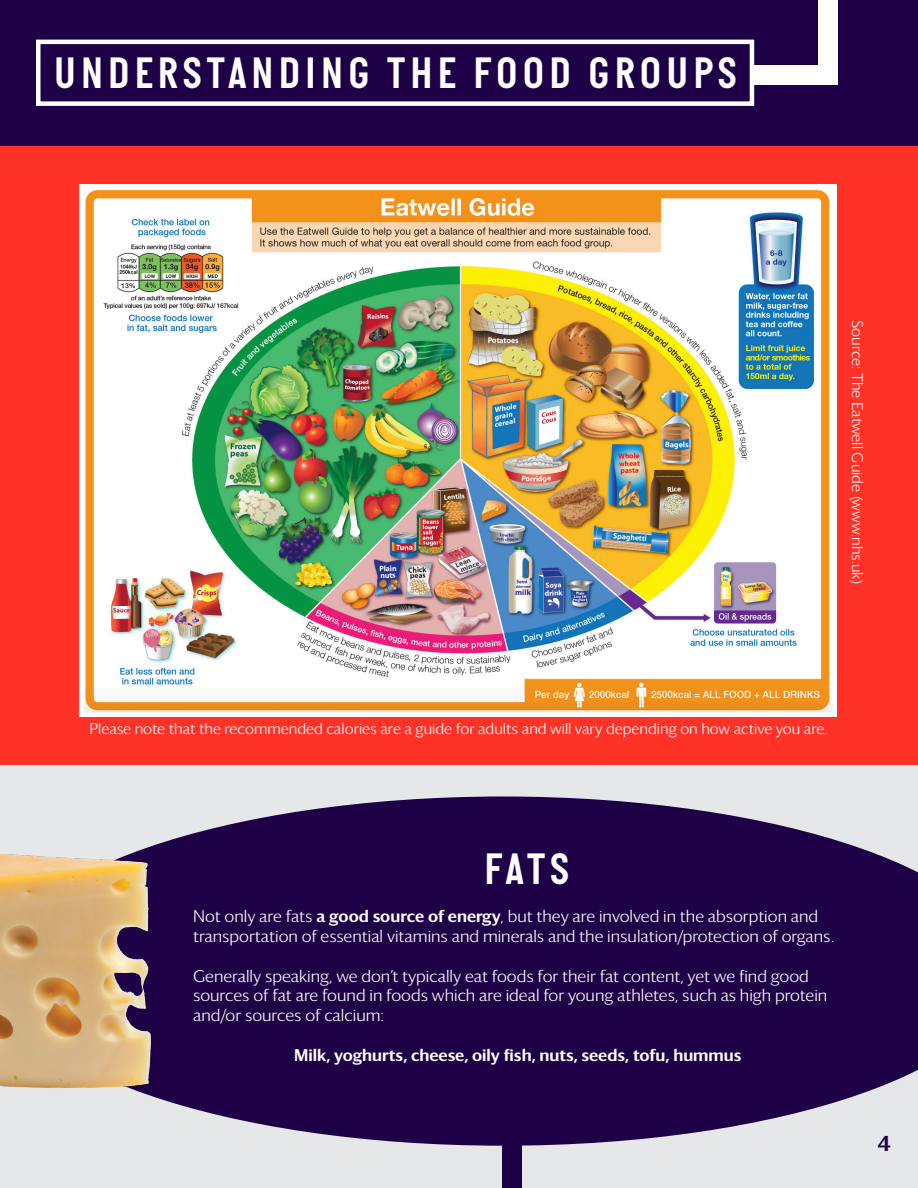
<style>
.page{position:relative;width:918px;height:1188px;background:#fff}
.page>*{position:absolute;margin:0;border:0;box-sizing:border-box;transform-origin:0 0}
.t1{font:600 45px "Italian Plate No 2";letter-spacing:.1em;color:#fff}
.t2{font:500 21px "Darby Sans";color:#1e0046}
.t3{font:300 16.5px/19.8px "Darby Sans";color:#fff}
.t4{font:500 16.5px "Darby Sans";color:#fff}
.t5{font:300 15px "Darby Sans";color:#fff}
.s1{font-weight:500}
</style>
<div class="page">
<div style="left:0;top:301px;width:918px;height:887px;background:#e6e7e9"></div>
<div style="left:0;top:0;width:918px;height:765px;background:#ff3228"></div>
<svg style="left:138px;top:796px;width:780px;height:350px;background:#351b59"></svg>
<img style="left:84px;top:189px;width:748px;height:523px">
<div style="left:79px;top:184px;width:758px;height:533px;border:4px solid #fff"></div>
<div style="left:502px;top:1111px;width:20px;height:77px;background:#1e0046"></div>
<div style="left:0;top:0;width:918px;height:146px;background:#1e0046"></div>
<div style="left:818px;top:0;width:20px;height:78px;background:#fff"></div>
<div style="left:36px;top:40px;width:718px;height:66px;border:4px solid #fff"></div>
<div style="left:754px;top:65px;width:84px;height:20px;background:#fff"></div>
<img style="left:0;top:851px;width:160px;height:252px">
<p class="t1" style="left:54px;top:49px;width:685px">UNDERSTANDING THE FOOD GROUPS</p>
<p class="t5" style="left:868px;top:320px;width:266px;rotate:90deg">Source: The Eatwell Guide (www.nhs.uk)</p>
<p class="t5" style="left:89px;top:718px;width:740px">Please note that the recommended calories are a guide for adults and will vary depending on how active you are.</p>
<p class="t1" style="left:484px;top:845px;width:86px">FATS</p>
<p class="t3" style="left:193px;top:906px;width:643px">Not only are fats <span class="s1">a good source of energy</span>, but they are involved in the absorption and transportation of essential vitamins and minerals and the insulation/protection of organs.</p>
<p class="t3" style="left:193px;top:965px;width:636px">Generally speaking, we don’t typically eat foods for their fat content, yet we find good sources of fat are found in foods which are ideal for young athletes, such as high protein and/or sources of calcium:</p>
<p class="t4" style="left:294px;top:1043px;width:449px">Milk, yoghurts, cheese, oily fish, nuts, seeds, tofu, hummus</p>
<p class="t2" style="left:878px;top:1127px;width:14px">4</p>
</div>
